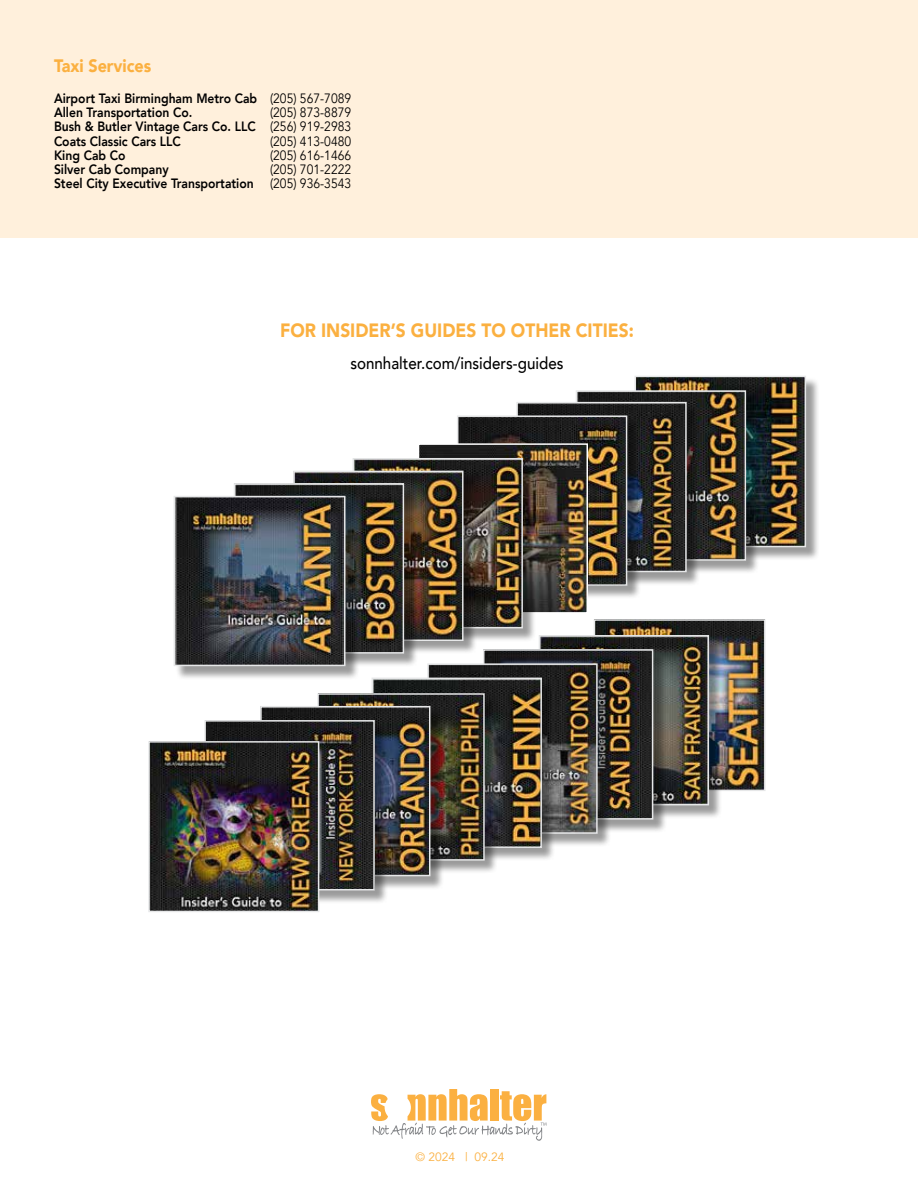
<style>
.page{position:relative;width:918px;height:1188px;background:#fff}
.page>*{position:absolute;margin:0;border:0;box-sizing:border-box;transform-origin:0 0}
.t1{font:900 19.2px "Avenir";color:#fbb040;scale:.9 1}
.t2{font:900 18px "Avenir";color:#fbb040;scale:.9 1}
.t3{font:500 16.8px "Avenir";color:#000;scale:.9 1}
.t4{font:800 13.5px/14.2px "Avenir";color:#000;scale:.9 1}
.t5{font:13.5px "Avenir";color:#000;scale:.9 1}
.t6{font:12px "Avenir";color:#fbb040}
.s1{font-weight:400}
</style>
<div class="page">
<div style="left:0;top:0;width:918px;height:238px;background:#fff0dc"></div>
<div style="left:636px;top:377px;width:184px;height:184px;background:#000;opacity:.4"></div>
<img style="left:637px;top:378px;width:167px;height:167px">
<div style="left:635px;top:376px;width:171px;height:171px;border:1px solid #e6e7e8"></div>
<div style="left:577px;top:392px;width:183px;height:182px;background:#000;opacity:.4"></div>
<img style="left:578px;top:392px;width:166px;height:167px">
<div style="left:576px;top:390px;width:170px;height:171px;border:1px solid #e6e7e8"></div>
<div style="left:518px;top:403px;width:182px;height:183px;background:#000;opacity:.4"></div>
<img style="left:518px;top:404px;width:167px;height:166px">
<div style="left:516px;top:402px;width:171px;height:170px;border:1px solid #e6e7e8"></div>
<div style="left:458px;top:417px;width:183px;height:182px;background:#000;opacity:.4"></div>
<img style="left:459px;top:417px;width:166px;height:167px">
<div style="left:457px;top:415px;width:170px;height:171px;border:1px solid #e6e7e8"></div>
<img style="left:421px;top:446px;width:164px;height:165px">
<div style="left:418px;top:443px;width:170px;height:171px;border:2px solid #fff"></div>
<svg style="left:371px;top:1089px;width:175px;height:52px"></svg>
<img style="left:596px;top:621px;width:168px;height:168px">
<div style="left:594px;top:619px;width:172px;height:172px;border:1px solid #e6e7e8"></div>
<div style="left:540px;top:637px;width:183px;height:182px;background:#000;opacity:.4"></div>
<img style="left:541px;top:637px;width:166px;height:166px">
<div style="left:539px;top:635px;width:170px;height:170px;border:1px solid #e6e7e8"></div>
<div style="left:484px;top:651px;width:183px;height:182px;background:#000;opacity:.4"></div>
<img style="left:485px;top:651px;width:166px;height:167px">
<div style="left:483px;top:649px;width:170px;height:171px;border:1px solid #e6e7e8"></div>
<div style="left:429px;top:665px;width:182px;height:182px;background:#000;opacity:.4"></div>
<img style="left:429px;top:665px;width:167px;height:167px">
<div style="left:427px;top:663px;width:171px;height:171px;border:1px solid #e6e7e8"></div>
<div style="left:373px;top:679px;width:183px;height:183px;background:#000;opacity:.4"></div>
<img style="left:374px;top:680px;width:166px;height:166px">
<div style="left:372px;top:678px;width:170px;height:170px;border:1px solid #e6e7e8"></div>
<div style="left:354px;top:460px;width:183px;height:182px;background:#000;opacity:.4"></div>
<img style="left:355px;top:460px;width:166px;height:166px">
<div style="left:353px;top:458px;width:170px;height:170px;border:1px solid #e6e7e8"></div>
<div style="left:295px;top:472px;width:182px;height:183px;background:#000;opacity:.4"></div>
<img style="left:295px;top:473px;width:167px;height:166px">
<div style="left:293px;top:471px;width:171px;height:170px;border:1px solid #e6e7e8"></div>
<div style="left:235px;top:485px;width:183px;height:182px;background:#000;opacity:.4"></div>
<img style="left:236px;top:485px;width:166px;height:167px">
<div style="left:234px;top:483px;width:170px;height:171px;border:1px solid #e6e7e8"></div>
<div style="left:175px;top:497px;width:184px;height:183px;background:#000;opacity:.4"></div>
<img style="left:176px;top:498px;width:168px;height:166px">
<div style="left:174px;top:496px;width:172px;height:170px;border:1px solid #e6e7e8"></div>
<div style="left:319px;top:695px;width:179px;height:179px;background:#000;opacity:.4"></div>
<img style="left:319px;top:695px;width:164px;height:164px">
<div style="left:317px;top:693px;width:168px;height:168px;border:1px solid #e6e7e8"></div>
<div style="left:262px;top:707px;width:182px;height:183px;background:#000;opacity:.4"></div>
<img style="left:262px;top:708px;width:166px;height:166px">
<div style="left:260px;top:706px;width:170px;height:170px;border:1px solid #e6e7e8"></div>
<div style="left:206px;top:722px;width:182px;height:182px;background:#000;opacity:.4"></div>
<img style="left:206px;top:722px;width:167px;height:166px">
<div style="left:204px;top:720px;width:171px;height:170px;border:1px solid #e6e7e8"></div>
<img style="left:150px;top:743px;width:167px;height:167px">
<div style="left:148px;top:741px;width:171px;height:171px;border:1px solid #e6e7e8"></div>
<h2 class="t2" style="left:54px;top:50px;width:110px">Taxi Services</h2>
<p class="t4" style="left:54px;top:91px;width:332px">Airport Taxi Birmingham Metro Cab <span class="s1">(205) 567-7089<br></span>Allen Transportation Co.</p>
<p class="t4" style="left:54px;top:105px;width:332px;text-align:justify;text-indent:216px"><span class="s1">(205) 873-8879<br></span>Bush &amp; Butler Vintage Cars Co. LLC <span class="s1">(256) 919-2983<br></span>Coats Classic Cars LLC</p>
<p class="t5" style="left:270px;top:133px;width:92px">(205) 413-0480</p>
<p class="t4" style="left:54px;top:148px;width:81px">King Cab Co</p>
<p class="t5" style="left:270px;top:147px;width:92px">(205) 616-1466</p>
<p class="t4" style="left:54px;top:162px;width:129px">Silver Cab Company</p>
<p class="t4" style="left:54px;top:162px;width:332px;text-align:right"><span class="s1">(205) 701-2222<br></span>Steel City Executive Transportation <span class="s1">(205) 936-3543</span></p>
<h1 class="t1" style="left:280px;top:314px;width:395px">FOR INSIDER’S GUIDES TO OTHER CITIES:</h1>
<p class="t3" style="left:350px;top:349px;width:238px">sonnhalter.com/insiders-guides</p>
<p class="t6" style="left:416px;top:1150px;width:90px">© 2024 | 09.24</p>
</div>
